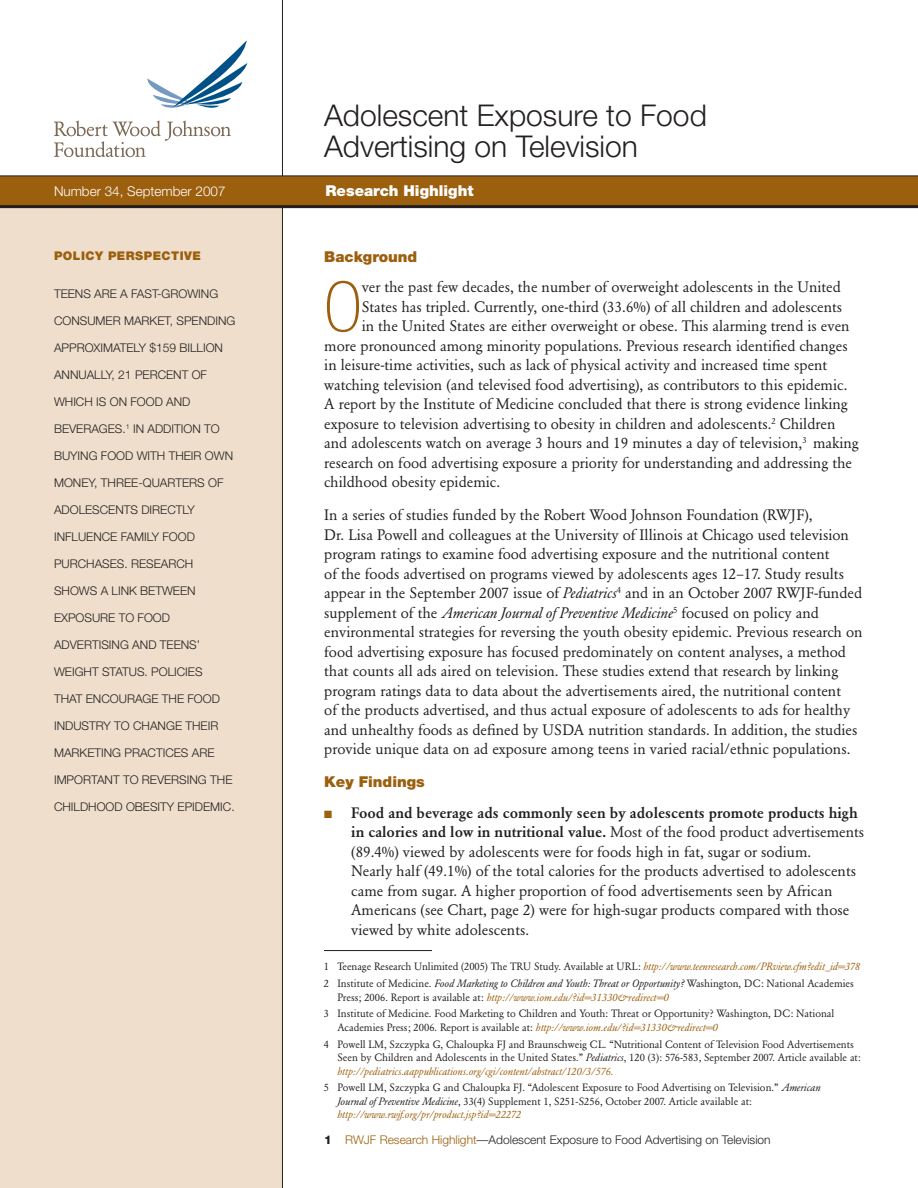
<style>
.page{position:relative;width:918px;height:1188px;background:#fff}
.page>*{position:absolute;margin:0;border:0;box-sizing:border-box;transform-origin:0 0}
.t1{font:100 condensed 69.6px "Helvetica Neue";color:#9c5f0d}
.t2{font:300 30px/31.5px "Helvetica Neue";color:#231f20}
.t3{font:15px/19.5px "Garamond BE";color:#231f20}
.t4{font:900 15px "Helvetica Neue";color:#9c5f0d}
.t5{font:900 15px "Helvetica Neue";color:#fff}
.t6{font:300 13.5px "Helvetica Neue";color:#fff}
.t7{font:300 12px "Helvetica Neue";color:#231f20}
.t8{font:900 12px "Helvetica Neue";letter-spacing:.04em;color:#9c5f0d}
.t9{font:10.5px/16.8px "Garamond BE";color:#231f20}
.s1{font-style:italic}
.s2{color:#9c5f0d}
.s3{font-weight:500}
.s4{font-style:italic;color:#9c5f0d}
.s5{font-weight:800}
</style>
<div class="page">
<div style="left:0;top:200px;width:282px;height:988px;background:#eedecb"></div>
<hr style="left:282px;top:0;width:1px;height:178px;background:#231f20">
<hr style="left:282px;top:207px;width:1px;height:981px;background:#231f20">
<svg style="left:54px;top:120px;width:177px;height:37px"></svg>
<svg style="left:147px;top:40px;width:100px;height:68px"></svg>
<div style="left:0;top:176px;width:918px;height:30px;background:#9c5f0d"></div>
<hr style="left:0;top:205px;width:918px;height:3px;background:#231f20">
<hr style="left:0;top:176px;width:918px;height:1px;background:#231f20">
<hr style="left:324px;top:950px;width:108px;height:1px;background:#231f20">
<h2 class="t2" style="left:324px;top:98px;width:384px">ADOLESCENT EXPOSURE TO FOOD<br>ADVERTISING ON TELEVISION</h2>
<p class="t6" style="left:54px;top:183px;width:173px">NUMBER 34, SEPTEMBER 2007</p>
<p class="t5" style="left:325px;top:182px;width:150px">Research Highlight</p>
<p class="t8" style="left:54px;top:248px;width:148px">POLICY PERSPECTIVE</p>
<p class="t7" style="left:54px;top:286px;width:9px">TEENS</p>
<p class="t7" style="left:94px;top:286px;width:9px">ARE</p>
<p class="t7" style="left:120px;top:286px;width:19px">A FAST</p>
<p class="t7" style="left:157px;top:286px;width:63px">-GROWING</p>
<p class="t7" style="left:54px;top:313px;width:183px">CONSUMER MARKET, SPEN DING</p>
<p class="t7" style="left:54px;top:340px;width:169px">APPROXIMATELY $159 BILLION</p>
<p class="t7" style="left:54px;top:367px;width:9px">ANN</p>
<p class="t7" style="left:78px;top:367px;width:96px">UALLY, 21 PERCENT</p>
<p class="t7" style="left:192px;top:367px;width:16px">OF</p>
<p class="t7" style="left:54px;top:394px;width:138px">WH ICH IS ON FOOD AN D</p>
<p class="t7" style="left:54px;top:421px;width:31px">BEVERA</p>
<p class="t7" style="left:99px;top:421px;width:122px">GES.<sup>1</sup> IN ADDITION TO</p>
<p class="t7" style="left:54px;top:448px;width:171px">BUYING FOOD WITH THEIR OWN</p>
<p class="t7" style="left:54px;top:475px;width:56px">MONEY, THREE</p>
<p class="t7" style="left:138px;top:475px;width:30px">-QUARTERS</p>
<p class="t7" style="left:208px;top:475px;width:16px">OF</p>
<p class="t7" style="left:54px;top:502px;width:63px">ADOLESCENTS</p>
<p class="t7" style="left:141px;top:502px;width:55px">DIRECTLY</p>
<p class="t7" style="left:54px;top:529px;width:142px">INFLUENCE FAMILY FOOD</p>
<p class="t7" style="left:54px;top:556px;width:41px">PURCHASES</p>
<p class="t7" style="left:124px;top:556px;width:16px">. RESEAR</p>
<p class="t7" style="left:177px;top:556px;width:16px">CH</p>
<p class="t7" style="left:54px;top:583px;width:103px">SHOWS A LIN K BETWEEN</p>
<p class="t7" style="left:54px;top:610px;width:118px">EXPOSURE TO FOOD</p>
<p class="t7" style="left:54px;top:637px;width:115px">ADVERTISING AN D TEENS</p>
<p class="t7" style="left:197px;top:637px;width:5px">’</p>
<p class="t7" style="left:54px;top:664px;width:56px">WEIGHT STAT</p>
<p class="t7" style="left:129px;top:664px;width:67px">US. POLICIES</p>
<p class="t7" style="left:54px;top:691px;width:9px">THAT</p>
<p class="t7" style="left:86px;top:691px;width:85px">ENCOURAGE THE</p>
<p class="t7" style="left:187px;top:691px;width:34px">FOOD</p>
<p class="t7" style="left:54px;top:718px;width:97px">IN DUSTRY TO CHAN</p>
<p class="t7" style="left:166px;top:718px;width:50px">GE THEIR</p>
<p class="t7" style="left:54px;top:745px;width:147px">MARKETING PRACTICES ARE</p>
<p class="t7" style="left:54px;top:772px;width:38px">IMPORTANT</p>
<p class="t7" style="left:123px;top:772px;width:50px">TO REVERS</p>
<p class="t7" style="left:187px;top:772px;width:32px">ING THE</p>
<p class="t7" style="left:54px;top:799px;width:182px">CH ILDHOOD OBESITY EPIDEMIC.</p>
<p class="t4" style="left:324px;top:248px;width:95px">Background</p>
<h1 class="t1" style="left:324px;top:268px;width:39px">O</h1>
<p class="t3" style="left:362px;top:277px;width:481px">ver the past few decades, the number of overweight adolescents in the United</p>
<p class="t3" style="left:362px;top:297px;width:482px">States has tripled. Currently, one-third (33.6%) of all children and adolescents</p>
<p class="t3" style="left:362px;top:316px;width:490px">in the United States are either overweight or obese. This alarming trend is even</p>
<p class="t3" style="left:324px;top:336px;width:525px">more pronounced among minority populations. Previous research identified changes</p>
<p class="t3" style="left:324px;top:355px;width:505px">in leisure-time activities, such as lack of physical activity and increased time spent</p>
<p class="t3" style="left:324px;top:375px;width:525px">watching television (and televised food advertising), as contributors to this epidemic.</p>
<p class="t3" style="left:324px;top:394px;width:525px">A report by the Institute of Medicine concluded that there is strong evidence linking</p>
<p class="t3" style="left:324px;top:414px;width:513px">exposure to television advertising to obesity in children and adolescents.<sup>2</sup> Children</p>
<p class="t3" style="left:324px;top:433px;width:536px">and adolescents watch on average 3 hours and 19 minutes a day of television,<sup>3</sup> making</p>
<p class="t3" style="left:324px;top:453px;width:529px">research on food advertising exposure a priority for understanding and addressing the</p>
<p class="t3" style="left:324px;top:472px;width:177px">childhood obesity epidemic.</p>
<p class="t3" style="left:324px;top:505px;width:540px">In a series of studies funded by the Robert Wood Johnson Foundation (RWJF),<br>Dr. Lisa Powell and colleagues at the University of Illinois at Chicago used television program ratings to examine food advertising exposure and the nutritional content<br>of the foods advertised on programs viewed by adolescents ages 12–17. Study results appear in the September 2007 issue of <span class="s1">Pediatrics</span><sup>4</sup> and in an October 2007 RWJF-funded supplement of the <span class="s1">American Journal of Preventive Medicine</span><sup>5</sup> focused on policy and environmental strategies for reversing the youth obesity epidemic. Previous research on food advertising exposure has focused predominately on content analyses, a method that counts all ads aired on television. These studies extend that research by linking program ratings data to data about the advertisements aired, the nutritional content<br>of the products advertised, and thus actual exposure of adolescents to ads for healthy and unhealthy foods as defined by USDA nutrition standards. In addition, the studies provide unique data on ad exposure among teens in varied racial/ethnic populations.</p>
<p class="t4" style="left:324px;top:773px;width:102px">Key Findings</p>
<p class="t3" style="left:351px;top:803px;width:514px;text-indent:-27px"><span class="s2">■</span> <span class="s3">Food and beverage ads commonly seen by adolescents promote products high in calories and low in nutritional value.</span> Most of the food product advertisements (89.4%) viewed by adolescents were for foods high in fat, sugar or sodium.<br>Nearly half (49.1%) of the total calories for the products advertised to adolescents came from sugar. A higher proportion of food advertisements seen by African Americans (see Chart, page 2) were for high-sugar products compared with those viewed by white adolescents.</p>
<p class="t9" style="left:324px;top:958px;width:537px">1 Teenage Research Unlimited (2005) The TRU Study. Available at URL: <span class="s4">http://www.teenresearch.com/PRview.cfm?edit_id=378<br></span>2 Institute of Medicine. <span class="s1">Food Marketing to Children and Youth: Threat or Opportunity?</span> Washington, DC: National Academies</p>
<p class="t9" style="left:324px;top:989px;width:512px;text-indent:14px">Press; 2006. Report is available at: <span class="s4">http://www.iom.edu/?id=31330&amp;redirect=0<br></span>3 Institute of Medicine. Food Marketing to Children and Youth: Threat or Opportunity? Washington, DC: National</p>
<p class="t9" style="left:324px;top:1019px;width:531px;text-indent:14px">Academies Press; 2006. Report is available at: <span class="s4">http://www.iom.edu/?id=31330&amp;redirect=0<br></span>4 Powell LM, Szczypka G, Chaloupka FJ and Braunschweig CL. “Nutritional Content of Television Food Advertisements</p>
<p class="t9" style="left:338px;top:1051px;width:525px;line-height:13.5px">Seen by Children and Adolescents in the United States.” <span class="s1">Pediatrics</span>, 120 (3): 576-583, September 2007. Article available at: <span class="s4">http://pediatrics.aappublications.org/cgi/content/abstract/120/3/576.</span></p>
<p class="t9" style="left:338px;top:1081px;width:485px;line-height:13.5px;text-indent:-14px">5 Powell LM, Szczypka G and Chaloupka FJ. “Adolescent Exposure to Food Advertising on Television.” <span class="s1">American<br>Journal of Preventive Medicine</span>, 33(4) Supplement 1, S251-S256, October 2007. Article available at: <span class="s4">http://www.rwjf.org/pr/product.jsp?id=22272</span></p>
<p class="t7" style="left:324px;top:1132px;width:448px"><span class="s5">1</span> <span class="s2">RWJF RESEARCH HIGHLIGHT</span>—ADOLESCENT EXPOSURE TO FOOD ADVERTISING ON TELEVISION</p>
</div>
